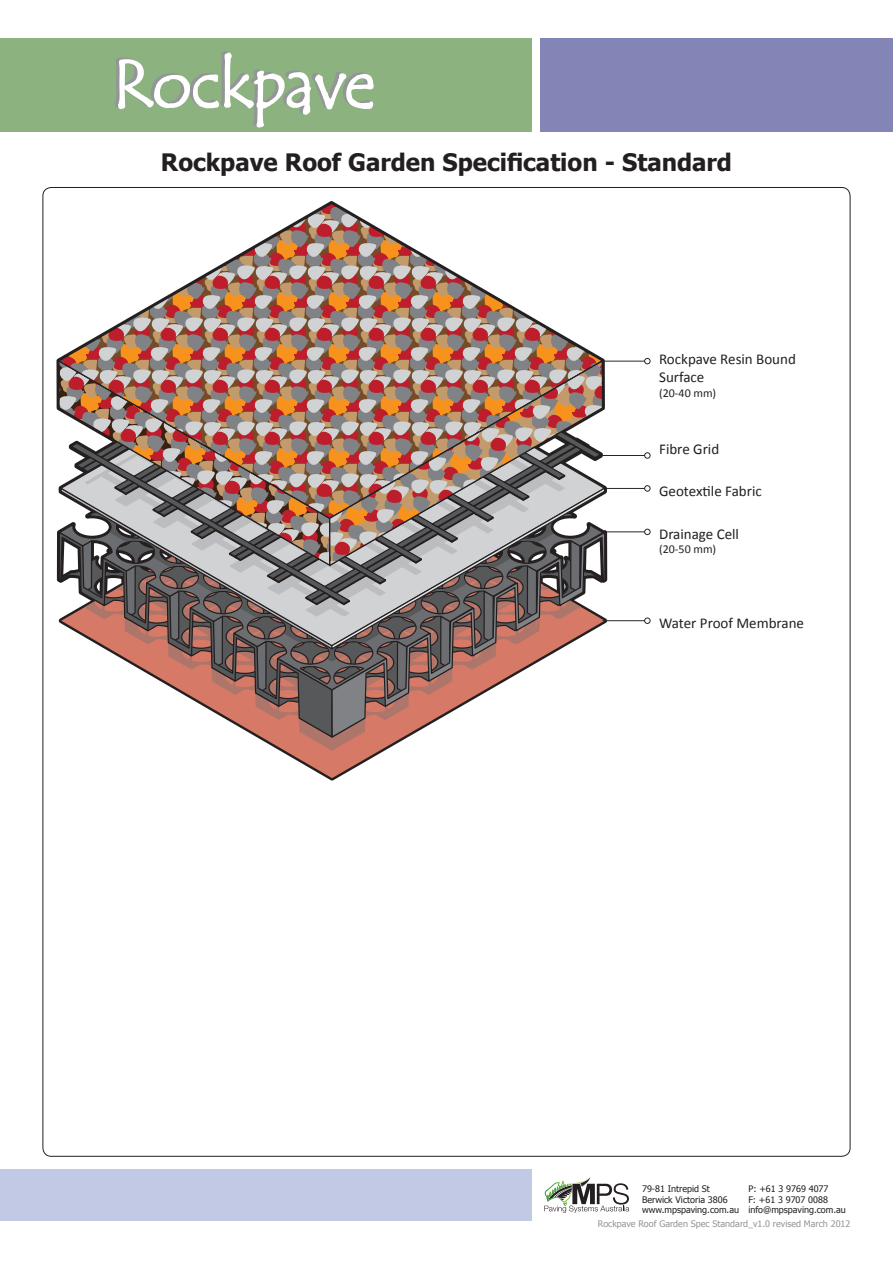
<style>
.page{position:relative;width:893px;height:1263px;background:#fff}
.page>*{position:absolute;margin:0;border:0;box-sizing:border-box;transform-origin:0 0}
.t1{font:700 24px "Tahoma";color:#231f20}
.regular_paragraph{font:15px/18px "Calibri";color:#231f20}
.regular_paragraph-2{font:12px "Calibri";color:#231f20}
.t2{font:9px "Tahoma";color:#231f20}
.t3{font:9px "Tahoma";color:#939598}
</style>
<div class="page">
<div style="left:0;top:38px;width:531px;height:94px;background:#8cb27f"></div>
<div style="left:0;top:1169px;width:531px;height:51px;background:#c2c9e5"></div>
<div style="left:540px;top:38px;width:353px;height:94px;background:#8285b5"></div>
<svg style="left:544px;top:1177px;width:85px;height:36px"></svg>
<svg style="left:115px;top:51px;width:259px;height:77px"></svg>
<svg style="left:280px;top:751px;width:104px;height:28px"></svg>
<svg style="left:260px;top:739px;width:145px;height:12px;background:#ca8678"></svg>
<svg style="left:58px;top:567px;width:273px;height:172px"></svg>
<svg style="left:331px;top:696px;width:148px;height:43px"></svg>
<svg style="left:56px;top:202px;width:441px;height:292px"></svg>
<svg style="left:60px;top:297px;width:591px;height:399px"></svg>
<p class="t1" style="left:161px;top:145px;width:573px">Rockpave Roof Garden Specification - Standard</p>
<p class="regular_paragraph" style="left:659px;top:350px;width:138px">Rockpave Resin Bound<br>Surface</p>
<p class="regular_paragraph-2" style="left:659px;top:385px;width:59px">(20-40 mm)</p>
<p class="regular_paragraph" style="left:659px;top:440px;width:62px">Fibre Grid</p>
<p class="regular_paragraph" style="left:659px;top:482px;width:104px">Geotextile Fabric</p>
<p class="regular_paragraph" style="left:659px;top:525px;width:81px">Drainage Cell</p>
<p class="regular_paragraph-2" style="left:659px;top:541px;width:59px">(20-50 mm)</p>
<p class="regular_paragraph" style="left:659px;top:614px;width:146px">Water Proof Membrane</p>
<p class="t2" style="left:642px;top:1182px;width:69px">79-81 Intrepid St</p>
<p class="t2" style="left:642px;top:1193px;width:87px">Berwick Victoria 3806</p>
<p class="t2" style="left:642px;top:1204px;width:98px">www.mpspaving.com.au</p>
<p class="t2" style="left:748px;top:1182px;width:82px">P: +61 3 9769 4077</p>
<p class="t2" style="left:748px;top:1193px;width:81px">F: +61 3 9707 0088</p>
<p class="t2" style="left:748px;top:1204px;width:99px">info@mpspaving.com.au</p>
<p class="t3" style="left:598px;top:1218px;width:254px">Rockpave Roof Garden Spec Standard_v1.0 revised March 2012</p>
</div>
